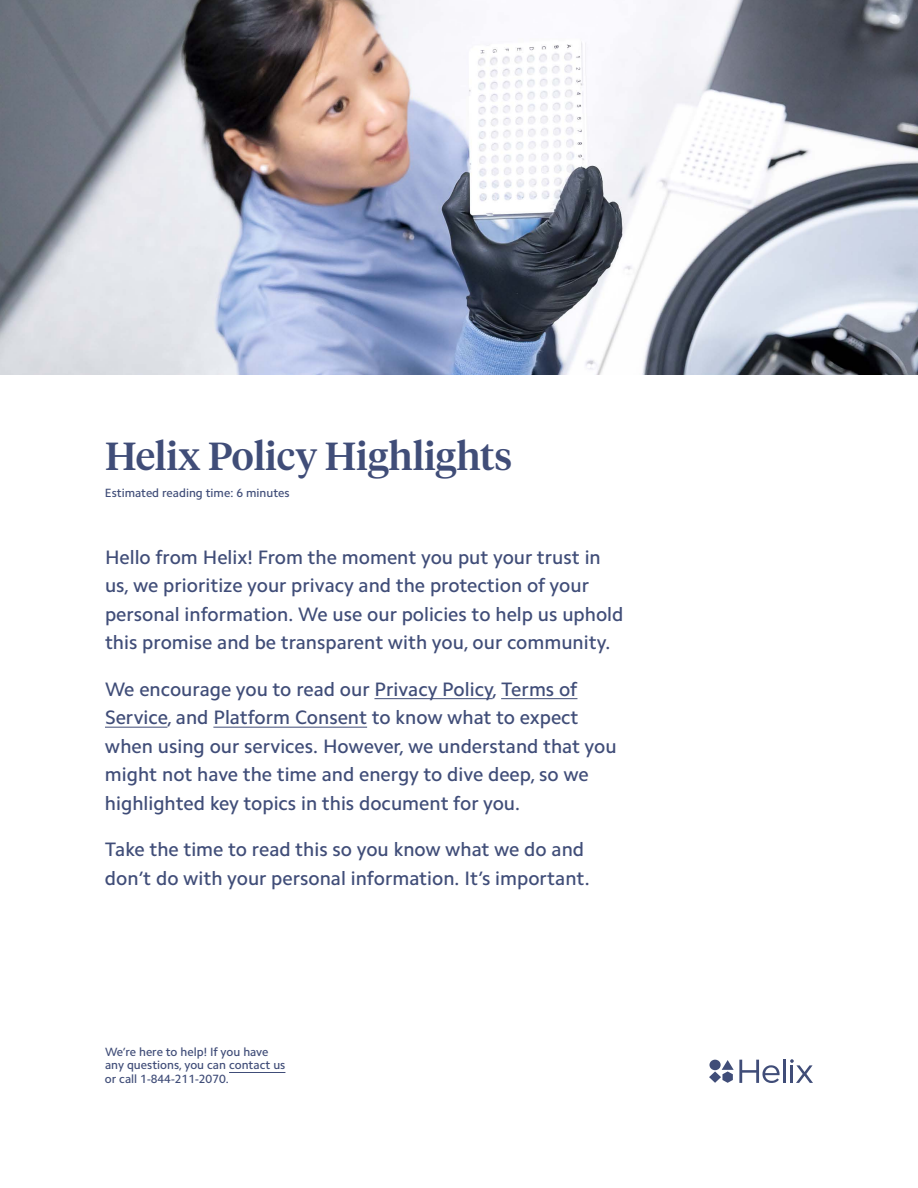
<style>
.page{position:relative;width:918px;height:1188px;background:#fff}
.page>*{position:absolute;margin:0;border:0;box-sizing:border-box;transform-origin:0 0}
.t1{font:500 39px "Tiempos Headline";color:#404d78}
.t2{font:500 19.5px/28.5px "Camphor Std";color:#404d78}
.t3{font:500 12px/13.5px "Camphor Std";color:#404d78}
</style>
<div class="page">
<hr style="left:783px;top:1060px;width:3px;height:23px;background:#404d78">
<svg style="left:790px;top:1059px;width:23px;height:24px"></svg>
<svg style="left:709px;top:1060px;width:71px;height:23px"></svg>
<hr style="left:374px;top:698px;width:119px;height:1px;background:#404d78">
<hr style="left:501px;top:698px;width:76px;height:1px;background:#404d78">
<hr style="left:105px;top:727px;width:62px;height:1px;background:#404d78">
<hr style="left:213px;top:727px;width:154px;height:1px;background:#404d78">
<hr style="left:229px;top:1072px;width:56px;height:1px;background:#404d78">
<img style="left:0;top:0;width:918px;height:375px">
<h1 class="t1" style="left:105px;top:430px;width:409px">Helix Policy Highlights</h1>
<p class="t3" style="left:105px;top:486px;width:186px">Estimated reading time: 6 minutes</p>
<p class="t2" style="left:105px;top:543px;width:520px">Hello from Helix! From the moment you put your trust in us, we prioritize your privacy and the protection of your personal information. We use our policies to help us uphold this promise and be transparent with you, our community.</p>
<p class="t2" style="left:105px;top:675px;width:513px">We encourage you to read our Privacy Policy, Terms of Service, and Platform Consent to know what to expect when using our services. However, we understand that you might not have the time and energy to dive deep, so we highlighted key topics in this document for you.</p>
<p class="t2" style="left:105px;top:835px;width:486px">Take the time to read this so you know what we do and don’t do with your personal information. It’s important.</p>
<p class="t3" style="left:105px;top:1045px;width:182px">We’re here to help! If you have any questions, you can contact us or call 1-844-211-2070.</p>
</div>
